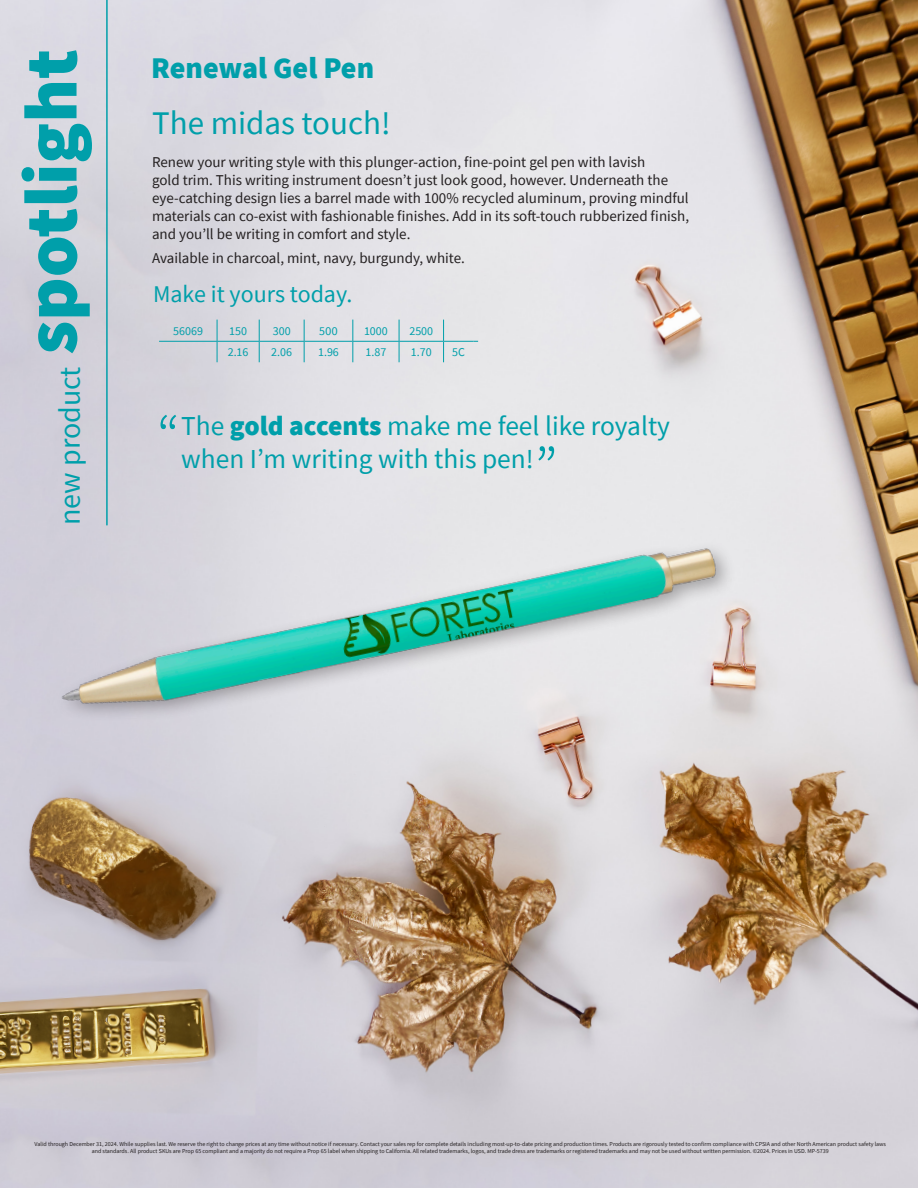
<style>
.page{position:relative;width:918px;height:1188px;background:#fff}
.page>*{position:absolute;margin:0;border:0;box-sizing:border-box;transform-origin:0 0}
.t1{font:900 75px "Source Sans Pro";color:#009faa}
.t2{font:300 64.5px "Source Sans Pro";color:#009faa}
.t3{font:33px "Source Sans Pro";color:#009faa}
.t4{font:900 30px "Source Sans Pro";color:#009faa}
.t5{font:30px "Source Sans Pro";color:#009faa}
.t6{font:27.45px "Source Sans Pro";color:#009faa}
.t7{font:24px "Source Sans Pro";color:#009faa}
.t8{font:15px/18px "Source Sans Pro";color:#231f20}
.t9{font:12px "Source Sans Pro";color:#009faa}
.t10{font:6px/7.5px "Source Sans Pro";color:#231f20;text-align:center}
.s1{font-weight:900}
</style>
<div class="page">
<img style="left:0;top:0;width:918px;height:1188px">
<hr style="left:159px;top:341px;width:58px;height:1px;background:#009faa">
<hr style="left:217px;top:341px;width:42px;height:1px;background:#009faa">
<hr style="left:259px;top:341px;width:45px;height:1px;background:#009faa">
<svg style="left:217px;top:320px;width:1px;height:42px"></svg>
<svg style="left:259px;top:320px;width:1px;height:42px"></svg>
<svg style="left:304px;top:320px;width:1px;height:42px"></svg>
<svg style="left:352px;top:320px;width:1px;height:42px"></svg>
<svg style="left:399px;top:320px;width:1px;height:42px"></svg>
<svg style="left:443px;top:320px;width:1px;height:42px"></svg>
<hr style="left:304px;top:341px;width:49px;height:1px;background:#009faa">
<hr style="left:353px;top:341px;width:46px;height:1px;background:#009faa">
<hr style="left:399px;top:341px;width:45px;height:1px;background:#009faa">
<hr style="left:444px;top:341px;width:30px;height:1px;background:#009faa">
<hr style="left:106px;top:0;width:2px;height:525px;background:#009faa">
<img style="left:31px;top:514px;width:737px;height:231px">
<p class="t1" style="left:0;top:355px;width:307px;rotate:-90deg">spotlight</p>
<p class="t5" style="left:51px;top:525px;width:160px;rotate:-90deg">new product</p>
<p class="t4" style="left:151px;top:47px;width:224px">Renewal Gel Pen</p>
<p class="t3" style="left:152px;top:102px;width:240px">The midas touch!</p>
<p class="t8" style="left:152px;top:153px;width:538px">Renew your writing style with this plunger-action, fine-point gel pen with lavish<br>gold trim. This writing instrument doesn’t just look good, however. Underneath the eye-catching design lies a barrel made with 100% recycled aluminum, proving mindful materials can co-exist with fashionable finishes. Add in its soft-touch rubberized finish, and you’ll be writing in comfort and style.</p>
<p class="t8" style="left:152px;top:249px;width:314px">Available in charcoal, mint, navy, burgundy, white.</p>
<p class="t7" style="left:153px;top:279px;width:201px">Make it yours today.</p>
<p class="t9" style="left:173px;top:323px;width:31px">56069</p>
<p class="t9" style="left:229px;top:323px;width:19px">150</p>
<p class="t9" style="left:273px;top:323px;width:19px">300</p>
<p class="t9" style="left:319px;top:323px;width:20px">500</p>
<p class="t9" style="left:364px;top:323px;width:25px">1000</p>
<p class="t9" style="left:409px;top:323px;width:25px">2500</p>
<p class="t9" style="left:228px;top:345px;width:22px">2.16</p>
<p class="t9" style="left:271px;top:345px;width:22px">2.06</p>
<p class="t9" style="left:318px;top:345px;width:22px">1.96</p>
<p class="t9" style="left:366px;top:345px;width:22px">1.87</p>
<p class="t9" style="left:411px;top:345px;width:22px">1.70</p>
<p class="t9" style="left:452px;top:345px;width:14px">5C</p>
<p class="t6" style="left:181px;top:408px;width:490px">The <span class="s1">gold accents</span> make me feel like royalty</p>
<p class="t2" style="left:157px;top:399px;width:25px">“</p>
<p class="t6" style="left:181px;top:441px;width:354px">when I’m writing with this pen!</p>
<p class="t2" style="left:535px;top:430px;width:25px">”</p>
<p class="t10" style="left:35px;top:1140px;width:853px">Valid through December 31, 2024. While supplies last. We reserve the right to change prices at any time without notice if necessary. Contact your sales rep for complete details including most-up-to-date pricing and production times. Products are rigorously tested to confirm compliance with CPSIA and other North American product safety laws and standards. All product SKUs are Prop 65 compliant and a majority do not require a Prop 65 label when shipping to California. All related trademarks, logos, and trade dress are trademarks or registered trademarks and may not be used without written permission. ©2024. Prices in USD. MP-5739</p>
</div>
